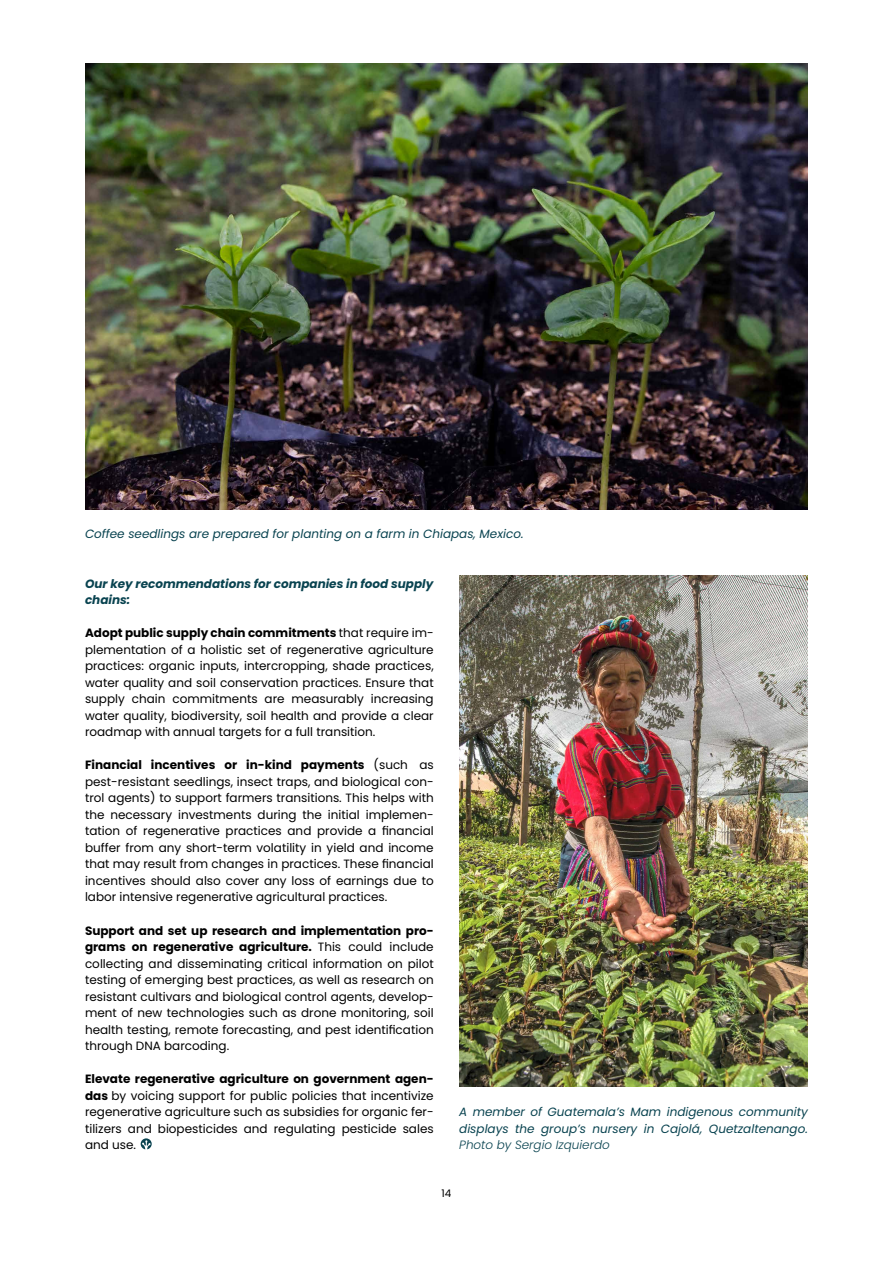
<style>
.page{position:relative;width:893px;height:1263px;background:#fff}
.page>*{position:absolute;margin:0;border:0;box-sizing:border-box;transform-origin:0 0}
.t1{font:12px/16.5px "Poppins";color:#000;text-align:justify}
.t2{font:italic 12px/16.5px "Poppins";color:#094350}
.t3{font:italic 700 12px/16.5px "Poppins";color:#094350}
.t4{font:italic 300 12px "Poppins";color:#094350}
.t5{font:10.5px "Poppins";color:#000}
.s1{font-weight:700}
</style>
<div class="page">
<img style="left:85px;top:64px;width:723px;height:445px">
<img style="left:459px;top:575px;width:349px;height:512px">
<svg style="left:141px;top:1138px;width:11px;height:11px"></svg>
<p class="t2" style="left:85px;top:526px;width:440px">Coffee seedlings are prepared for planting on a farm in Chiapas, Mexico.</p>
<p class="t3" style="left:85px;top:575px;width:350px">Our key recommendations for companies in food supply chains:</p>
<p class="t1" style="left:85px;top:625px;width:350px"><span class="s1">Adopt public supply chain commitments</span> that require im&shy;plementation of a holistic set of regenerative agriculture practices: organic inputs, intercropping, shade practices, water quality and soil conservation practices. Ensure that supply chain commitments are measurably increasing water quality, biodiversity, soil health and provide a clear roadmap with annual targets for a full transition.</p>
<p class="t1" style="left:85px;top:757px;width:350px"><span class="s1">Financial incentives or in-kind payments</span> (such as pest-resistant seedlings, insect traps, and biological con&shy;trol agents) to support farmers transitions. This helps with the necessary investments during the initial implemen&shy;tation of regenerative practices and provide a financial buffer from any short-term volatility in yield and income that may result from changes in practices. These financial incentives should also cover any loss of earnings due to labor intensive regenerative agricultural practices.</p>
<p class="t1" style="left:85px;top:922px;width:350px"><span class="s1">Support and set up research and implementation pro&shy;grams on regenerative agriculture.</span> This could include collecting and disseminating critical information on pilot testing of emerging best practices, as well as research on resistant cultivars and biological control agents, develop&shy;ment of new technologies such as drone monitoring, soil health testing, remote forecasting, and pest identification through DNA barcoding.</p>
<p class="t1" style="left:85px;top:1070px;width:350px"><span class="s1">Elevate regenerative agriculture on government agen&shy;das</span> by voicing support for public policies that incentivize regenerative agriculture such as subsidies for organic fer&shy;tilizers and biopesticides and regulating pesticide sales and use.</p>
<p class="t2" style="left:459px;top:1103px;width:350px">A member of Guatemala’s Mam indigenous community displays the group’s nursery in Cajolá, Quetzaltenango.</p>
<p class="t4" style="left:459px;top:1138px;width:152px">Photo by Sergio Izquierdo</p>
<p class="t5" style="left:441px;top:1187px;width:11px">14</p>
</div>
